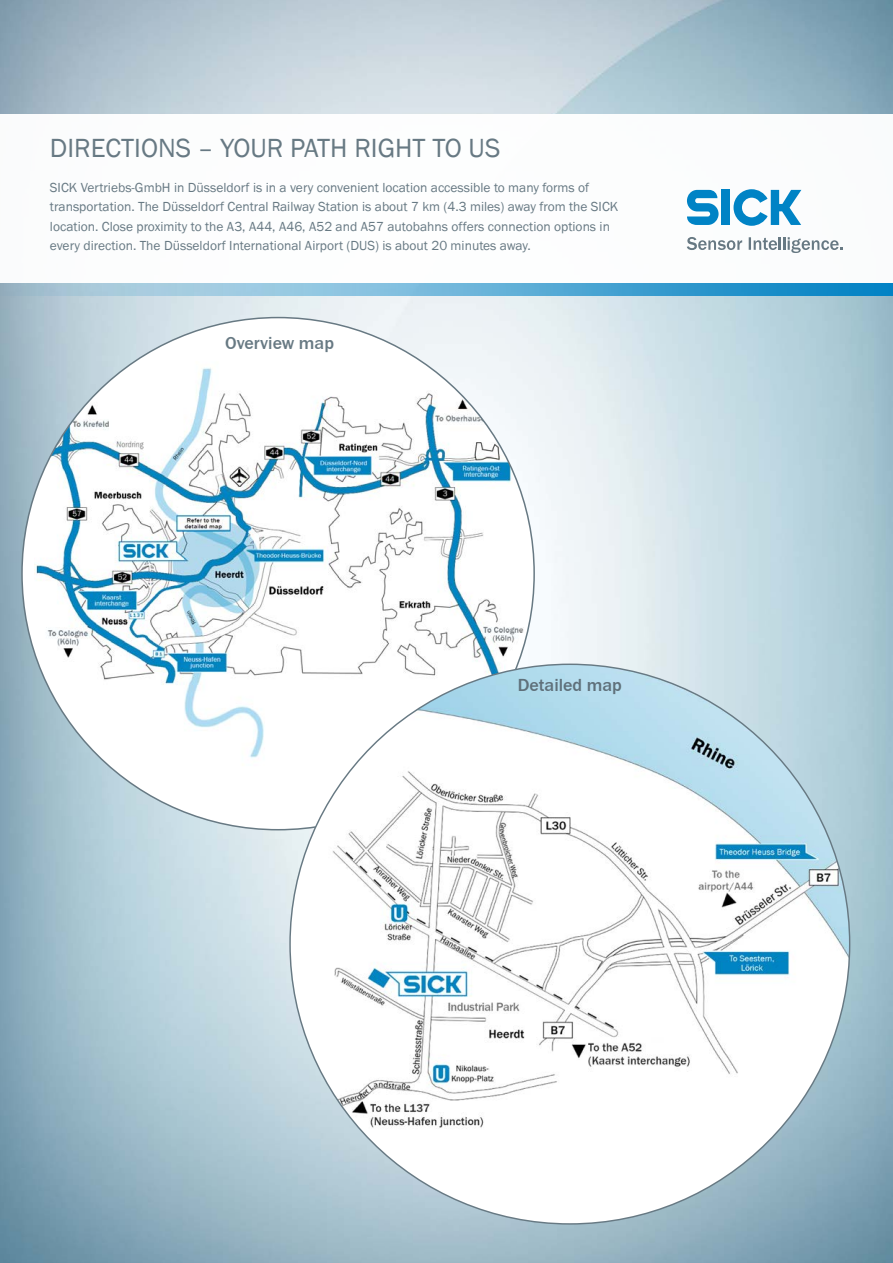
<style>
.page{position:relative;width:893px;height:1263px;background:#fff}
.page>*{position:absolute;margin:0;border:0;box-sizing:border-box;transform-origin:0 0}
.t1{font:27px "SICK Franklin";color:#677983}
.t2{font:500 18px "SICK Franklin";color:#677983}
.t3{font:500 18px "SICK Franklin";color:#5f707a}
.t4{font:13.5px/19.5px "SICK Franklin";color:#677983}
</style>
<div class="page">
<img style="left:0;top:0;width:893px;height:1263px">
<div style="left:22px;top:318px;width:512px;height:512px;background:#fff;border-radius:50%"></div>
<img style="left:34px;top:318px;width:490px;height:465px">
<img style="left:290px;top:664px;width:560px;height:560px;border-radius:280px">
<div style="left:0;top:114px;width:893px;height:169px;background:#fff"></div>
<svg style="left:0;top:283px;width:893px;height:13px;background:#67b0d5"></svg>
<svg style="left:687px;top:190px;width:32px;height:35px"></svg>
<div style="left:722px;top:190px;width:8px;height:35px;background:#0083c5"></div>
<svg style="left:733px;top:189px;width:68px;height:37px"></svg>
<svg style="left:687px;top:237px;width:55px;height:13px"></svg>
<svg style="left:749px;top:237px;width:94px;height:16px"></svg>
<h1 class="t1" style="left:50px;top:131px;width:452px">Directions – Your path right to us</h1>
<p class="t4" style="left:50px;top:178px;width:570px">SICK Vertriebs-GmbH in Düsseldorf is in a very convenient location accessible to many forms of transportation. The Düsseldorf Central Railway Station is about 7 km (4.3 miles) away from the SICK location. Close proximity to the A3, A44, A46, A52 and A57 autobahns offers connection options in every direction. The Düsseldorf I nternational Airport (DUS) is about 20 minutes away.</p>
<h2 class="t2" style="left:225px;top:332px;width:110px">Overview map</h2>
<h2 class="t3" style="left:518px;top:674px;width:106px">Detailed map</h2>
</div>
